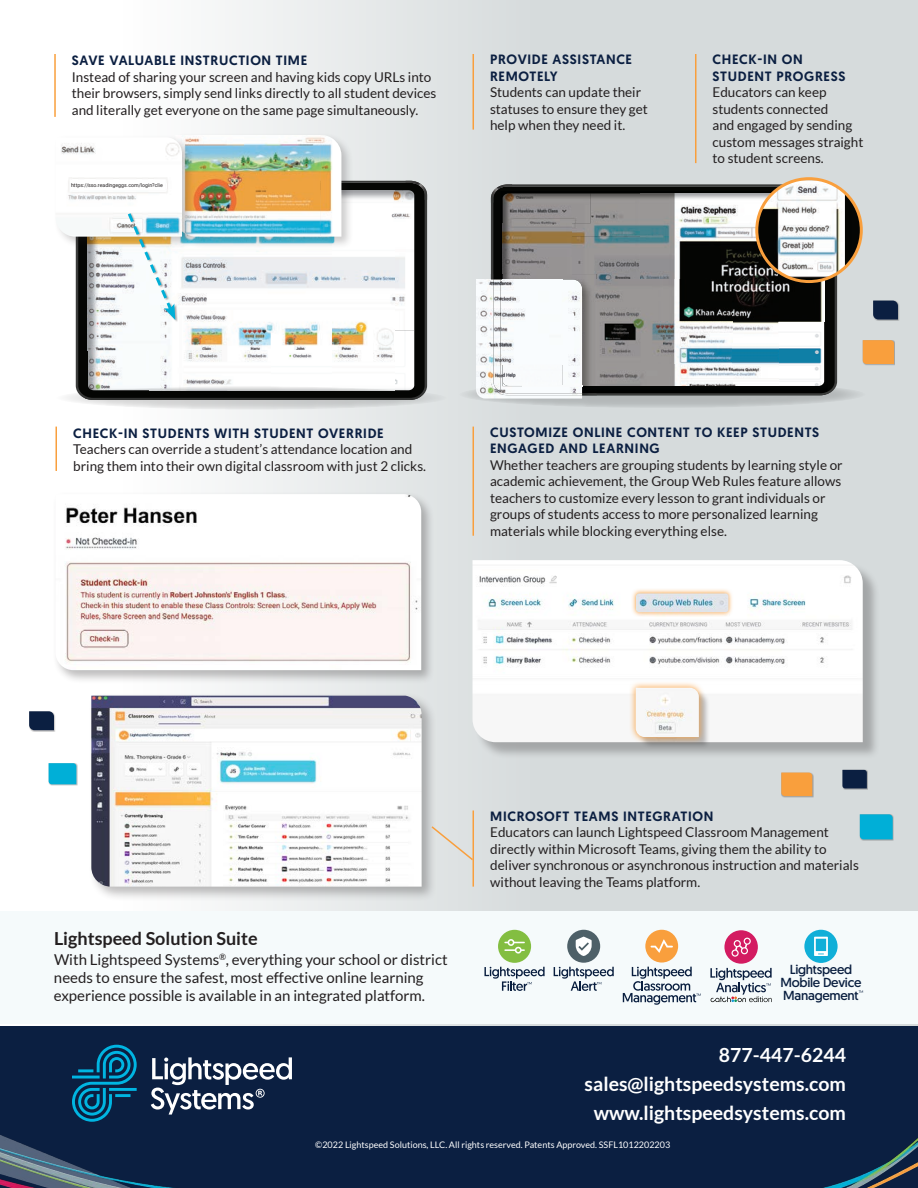
<style>
.page{position:relative;width:918px;height:1188px;background:#fff}
.page>*{position:absolute;margin:0;border:0;box-sizing:border-box;transform-origin:0 0}
.t1{font:700 19.5px "Lato";color:#fff}
.Body_copy{font:700 18px "Lato";color:#231f20}
.Body_copy-2{font:15px/18px "Lato";color:#231f20}
.t2{font:13.5px/16.5px "Lato";color:#231f20}
.t3{font:500 13.5px/16.5px "Geomanist";letter-spacing:.05em;color:#0b1f41}
.t4{font:13.05px/12.9px "Geomanist";letter-spacing:-.02em;color:#091e3f;text-align:center}
.t5{font:9px "Lato";color:#fff}
.t6{font:5.25px "Roboto";color:#231f20}
</style>
<div class="page">
<div style="left:119px;top:0;width:799px;height:1140px;background:linear-gradient(to right,#f5f6f7,#ccd2d3)"></div>
<div style="left:0;top:1026px;width:918px;height:162px;background:#0b1f41"></div>
<img style="left:0;top:1104px;width:174px;height:84px">
<img style="left:823px;top:1138px;width:95px;height:50px">
<div style="left:0;top:912px;width:918px;height:112px;background:#f5fafb"></div>
<div style="left:567px;top:930px;width:33px;height:33px;background:#4e6068;border-radius:50%"></div>
<svg style="left:576px;top:937px;width:16px;height:19px"></svg>
<svg style="left:554px;top:967px;width:60px;height:24px"></svg>
<div style="left:645px;top:930px;width:33px;height:33px;background:#f99f3d;border-radius:50%"></div>
<svg style="left:651px;top:939px;width:22px;height:14px"></svg>
<svg style="left:623px;top:967px;width:78px;height:38px"></svg>
<div style="left:804px;top:930px;width:34px;height:33px;background:#10afd8;border-radius:50%"></div>
<svg style="left:814px;top:937px;width:14px;height:19px"></svg>
<div style="left:724px;top:930px;width:34px;height:34px;background:#d31b61;border-radius:50%"></div>
<svg style="left:732px;top:938px;width:19px;height:19px"></svg>
<svg style="left:710px;top:968px;width:62px;height:34px"></svg>
<div style="left:498px;top:930px;width:33px;height:33px;background:#83be41;border-radius:50%"></div>
<svg style="left:504px;top:939px;width:21px;height:15px"></svg>
<svg style="left:484px;top:967px;width:61px;height:24px"></svg>
<svg style="left:72px;top:1045px;width:65px;height:77px"></svg>
<svg style="left:151px;top:1057px;width:141px;height:58px"></svg>
<div style="left:842px;top:769px;width:26px;height:21px;background:#231f20;opacity:.3"></div>
<svg style="left:842px;top:770px;width:25px;height:18px"></svg>
<div style="left:860px;top:814px;width:34px;height:27px;background:#231f20;opacity:.3"></div>
<svg style="left:860px;top:814px;width:33px;height:25px"></svg>
<div style="left:48px;top:763px;width:30px;height:23px;background:#231f20;opacity:.3"></div>
<svg style="left:49px;top:763px;width:27px;height:21px"></svg>
<div style="left:781px;top:772px;width:32px;height:26px;background:#231f20;opacity:.3"></div>
<svg style="left:781px;top:773px;width:31px;height:23px"></svg>
<div style="left:29px;top:711px;width:27px;height:21px;background:#231f20;opacity:.3"></div>
<svg style="left:29px;top:711px;width:25px;height:19px"></svg>
<hr style="left:54px;top:54px;width:2px;height:63px;background:#f99f3d">
<hr style="left:473px;top:427px;width:1px;height:109px;background:#f99f3d">
<hr style="left:473px;top:811px;width:1px;height:76px;background:#f99f3d">
<div style="left:88px;top:692px;width:349px;height:210px;background:#231f20;opacity:.3"></div>
<img style="left:91px;top:696px;width:331px;height:191px">
<hr style="left:56px;top:427px;width:1px;height:44px;background:#f99f3d">
<div style="left:53px;top:491px;width:382px;height:193px;background:#231f20;opacity:.3"></div>
<img style="left:56px;top:494px;width:365px;height:176px">
<div style="left:475px;top:562px;width:405px;height:197px;background:#231f20;opacity:.28"></div>
<img style="left:473px;top:560px;width:390px;height:182px">
<div style="left:637px;top:689px;width:73px;height:60px;background:#231f20;opacity:.3"></div>
<svg style="left:629px;top:681px;width:77px;height:63px"></svg>
<img style="left:636px;top:688px;width:63px;height:49px">
<svg style="left:631px;top:589px;width:103px;height:28px"></svg>
<img style="left:636px;top:593px;width:93px;height:19px">
<svg style="left:76px;top:181px;width:351px;height:212px"></svg>
<img style="left:406px;top:181px;width:21px;height:19px">
<div style="left:173px;top:133px;width:181px;height:116px;background:#231f20;opacity:.23"></div>
<img style="left:195px;top:135px;width:146px;height:102px">
<div style="left:53px;top:135px;width:142px;height:114px;background:#231f20;opacity:.23"></div>
<img style="left:56px;top:137px;width:126px;height:100px">
<div style="left:71px;top:181px;width:94px;height:9px;background:#fff"></div>
<div style="left:128px;top:213px;width:50px;height:110px;background:#231f20;opacity:.37"></div>
<svg style="left:125px;top:210px;width:50px;height:110px"></svg>
<svg style="left:56px;top:386px;width:392px;height:24px;background:#858685"></svg>
<hr style="left:473px;top:54px;width:1px;height:76px;background:#f99f3d">
<hr style="left:695px;top:54px;width:1px;height:109px;background:#f99f3d">
<svg style="left:459px;top:381px;width:407px;height:27px;background:#b8bcbd"></svg>
<svg style="left:491px;top:203px;width:346px;height:192px"></svg>
<img style="left:491px;top:184px;width:9px;height:19px">
<img style="left:491px;top:274px;width:106px;height:121px">
<img style="left:476px;top:280px;width:15px;height:86px">
<img style="left:476px;top:366px;width:106px;height:33px">
<img style="left:491px;top:280px;width:91px;height:115px">
<svg style="left:500px;top:179px;width:361px;height:103px"></svg>
<div style="left:755px;top:177px;width:108px;height:106px;border:3px solid #f99f3d;border-radius:50%"></div>
<div style="left:862px;top:340px;width:33px;height:25px;background:#231f20;opacity:.3"></div>
<svg style="left:863px;top:340px;width:31px;height:24px"></svg>
<div style="left:873px;top:301px;width:27px;height:20px;background:#231f20;opacity:.3"></div>
<svg style="left:873px;top:301px;width:25px;height:19px"></svg>
<svg style="left:430px;top:825px;width:45px;height:37px;background:#dfdbd4"></svg>
<p class="t3" style="left:72px;top:52px;width:237px">SAVE VALUABLE INSTRUCTION TIME</p>
<p class="t2" style="left:72px;top:68px;width:366px">Instead of sharing your screen and having kids copy URLs into their browsers, simply send links directly to all student devices and literally get everyone on the same page simultaneously.</p>
<p class="t6" style="left:71px;top:182px;width:93px">https://sso.readingeggs.com/login?clie</p>
<p class="t3" style="left:490px;top:51px;width:144px">PROVIDE ASSISTANCE<br>REMOTELY</p>
<p class="t2" style="left:490px;top:84px;width:159px">Students can update their statuses to ensure they get help when they need it.</p>
<p class="t3" style="left:713px;top:51px;width:135px">CHECK-IN ON<br>STUDENT PROGRESS</p>
<p class="t2" style="left:713px;top:84px;width:152px">Educators can keep students connected<br>and engaged by sending custom messages straight to student screens.</p>
<p class="t3" style="left:73px;top:425px;width:312px">CHECK-IN STUDENTS WITH STUDENT OVERRIDE</p>
<p class="t2" style="left:73px;top:441px;width:354px">Teachers can override a student’s attendance location and bring them into their own digital classroom with just 2 clicks.</p>
<p class="t3" style="left:490px;top:424px;width:331px">CUSTOMIZE ONLINE CONTENT TO KEEP STUDENTS<br>ENGAGED AND LEARNING</p>
<p class="t2" style="left:490px;top:456px;width:354px">Whether teachers are grouping students by learning style or academic achievement, the Group Web Rules feature allows teachers to customize every lesson to grant individuals or groups of students access to more personalized learning materials while blocking everything else.</p>
<p class="Body_copy" style="left:54px;top:928px;width:205px">Lightspeed Solution Suite</p>
<p class="Body_copy-2" style="left:54px;top:951px;width:395px">With Lightspeed Systems<sup>®</sup>, everything your school or district needs to ensure the safest, most effective online learning experience possible is available in an integrated platform.</p>
<p class="t3" style="left:490px;top:808px;width:225px">MICROSOFT TEAMS INTEGRATION</p>
<p class="t2" style="left:490px;top:824px;width:370px">Educators can launch Lightspeed Classroom Management directly within Microsoft Teams, giving them the ability to deliver synchronous or asynchronous instruction and materials without leaving the Teams platform.</p>
<p class="t4" style="left:781px;top:963px;width:82px">Lightspeed<br>Mobile Device<br>Management</p>
<p class="t1" style="left:719px;top:1044px;width:129px">877-447-6244</p>
<p class="t1" style="left:585px;top:1073px;width:263px">sales@lightspeedsystems.com</p>
<p class="t1" style="left:594px;top:1102px;width:254px">www.lightspeedsystems.com</p>
<p class="t5" style="left:315px;top:1139px;width:357px">©2022 Lightspeed Solutions, LLC. All rights reserved. Patents Approved. SSFL1012202203</p>
</div>
